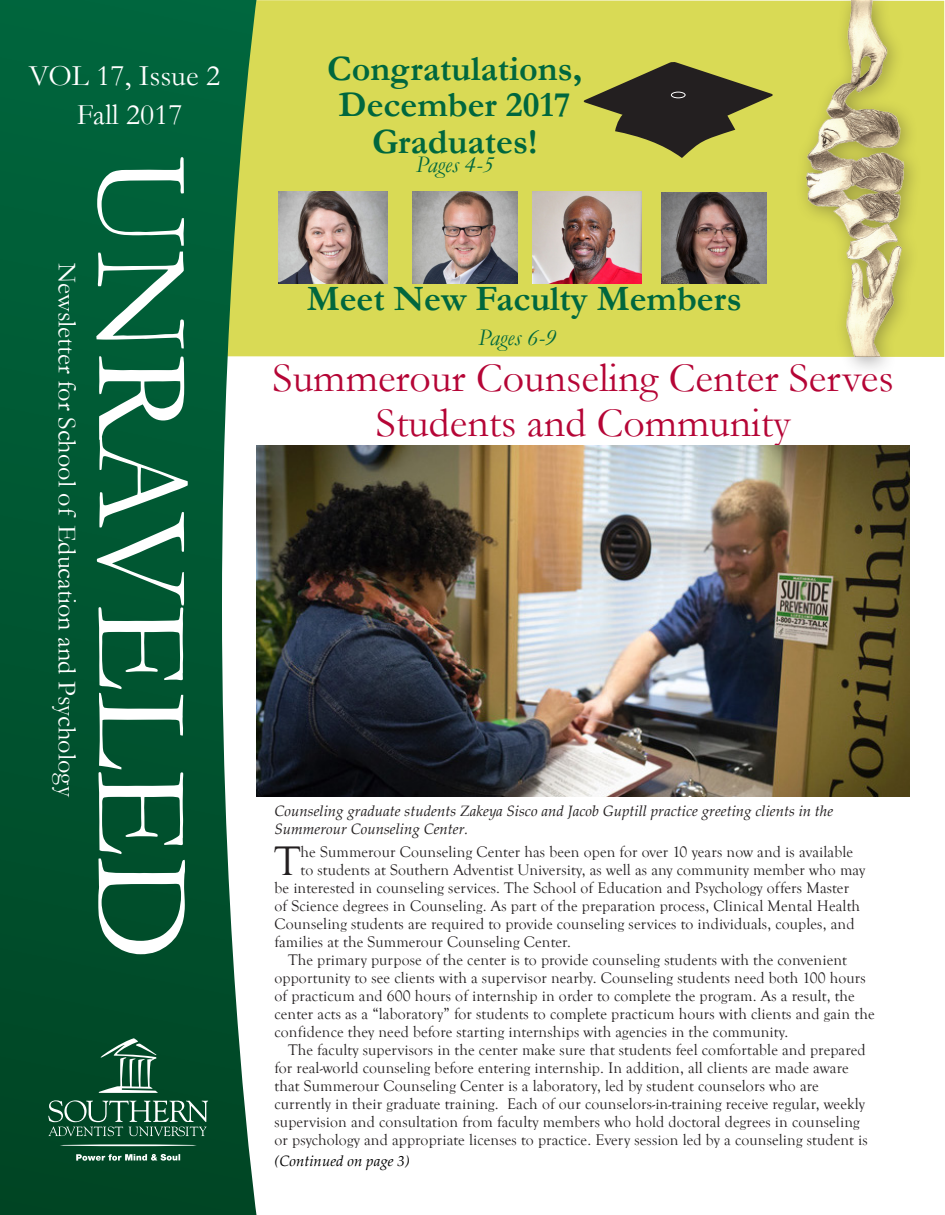
<style>
.page{position:relative;width:945px;height:1215px;background:#fff}
.page>*{position:absolute;margin:0;border:0;box-sizing:border-box;transform-origin:0 0}
.t1{font:134.7px "Garamond";color:#fff}
.t2{font:42.45px "Goudy Old Style T";color:#231f20}
.t3{font:42px/45px "Garamond";color:#b50536;text-align:center}
.t4{font:700 36px/36.9px "Garamond";color:#00673e;text-align:center}
.t5{font:30px "Garamond";color:#fff}
.t6{font:26.25px "Garamond";color:#fff}
.t7{font:italic 24px "Garamond";color:#00673e}
.t8{font:15.75px "Goudy Old Style T";letter-spacing:.01em;color:#231f20}
.t9{font:italic 15px/18px "Palatino Linotype";color:#231f20}
.t10{font:italic 15px "Palatino Linotype";color:#000}
</style>
<div class="page">
<div style="left:256px;top:0;width:688px;height:357px;background:#d9da55"></div>
<div style="left:794px;top:0;width:129px;height:376px;background:#231f20;opacity:.35"></div>
<img style="left:791px;top:0;width:128px;height:357px">
<svg style="left:0;top:0;width:256px;height:1215px;background:#166440"></svg>
<svg style="left:99px;top:1038px;width:59px;height:55px;background:#3d745a"></svg>
<svg style="left:48px;top:1100px;width:160px;height:36px;background:#356d53"></svg>
<svg style="left:76px;top:1154px;width:104px;height:7px"></svg>
<hr style="left:60px;top:1144px;width:137px;height:2px;background:#fff;border-radius:50%">
<svg style="left:583px;top:62px;width:190px;height:96px;background:#7e7c3a"></svg>
<div style="left:671px;top:92px;width:14px;height:6px;border:1px solid #fff;border-radius:50%"></div>
<img style="left:412px;top:192px;width:106px;height:92px">
<img style="left:278px;top:192px;width:109px;height:92px">
<img style="left:532px;top:192px;width:109px;height:92px">
<img style="left:662px;top:192px;width:105px;height:92px">
<img style="left:256px;top:446px;width:654px;height:350px">
<h3 class="t5" style="left:29px;top:56px;width:193px">VOL 17, Issue 2</h3>
<h3 class="t5" style="left:77px;top:94px;width:107px">Fall 2017</h3>
<h3 class="t6" style="left:85px;top:263px;width:536px;rotate:90deg">Newsletter for School of Education and Psychology</h3>
<h1 class="t1" style="left:232px;top:155px;width:808px;rotate:90deg">UNRAVELED</h1>
<h3 class="t4" style="left:327px;top:50px;width:256px">Congratulations,<br>December 2017<br>Graduates!</h3>
<h3 class="t7" style="left:416px;top:148px;width:79px">Pages 4-5</h3>
<h3 class="t4" style="left:307px;top:280px;width:437px">Meet New Faculty Members</h3>
<h3 class="t7" style="left:478px;top:321px;width:79px">Pages 6-9</h3>
<h3 class="t3" style="left:273px;top:354px;width:623px">Summerour Counseling Center Serves<br>Students and Community</h3>
<p class="t9" style="left:274px;top:802px;width:560px">Counseling graduate students Zakeya Sisco and Jacob Guptill practice greeting clients in the<br>Summerour Counseling Center.</p>
<h2 class="t2" style="left:274px;top:838px;width:27px">T</h2>
<p class="t8" style="left:301px;top:843px;width:554px">he Summerour Counseling Center has been open for over 10 years now and is available</p>
<p class="t8" style="left:301px;top:861px;width:566px">to students at Southern Adventist University, as well as any community member who may</p>
<p class="t8" style="left:275px;top:879px;width:576px">be interested in counseling services. The School of Education and Psychology offers Master</p>
<p class="t8" style="left:275px;top:897px;width:587px">of Science degrees in Counseling. As part of the preparation process, Clinical Mental Health</p>
<p class="t8" style="left:275px;top:915px;width:582px">Counseling students are required to provide counseling services to individuals, couples, and</p>
<p class="t8" style="left:275px;top:933px;width:298px">families at the Summerour Counseling Center.</p>
<p class="t8" style="left:288px;top:951px;width:560px">The primary purpose of the center is to provide counseling students with the convenient</p>
<p class="t8" style="left:275px;top:969px;width:593px">opportunity to see clients with a supervisor nearby. Counseling students need both 100 hours</p>
<p class="t8" style="left:275px;top:987px;width:582px">of practicum and 600 hours of internship in order to complete the program. As a result, the</p>
<p class="t8" style="left:275px;top:1005px;width:602px">center acts as a “laboratory” for students to complete practicum hours with clients and gain the</p>
<p class="t8" style="left:275px;top:1023px;width:515px">confidence they need before starting internships with agencies in the community.</p>
<p class="t8" style="left:288px;top:1041px;width:579px">The faculty supervisors in the center make sure that students feel comfortable and prepared</p>
<p class="t8" style="left:275px;top:1059px;width:576px">for real-world counseling before entering internship. In addition, all clients are made aware</p>
<p class="t8" style="left:275px;top:1077px;width:546px">that Summerour Counseling Center is a laboratory, led by student counselors who are</p>
<p class="t8" style="left:275px;top:1095px;width:592px">currently in their graduate training. Each of our counselors-in-training receive regular, weekly</p>
<p class="t8" style="left:275px;top:1113px;width:587px">supervision and consultation from faculty members who hold doctoral degrees in counseling</p>
<p class="t8" style="left:275px;top:1131px;width:595px">or psychology and appropriate licenses to practice. Every session led by a counseling student is</p>
<p class="t10" style="left:274px;top:1150px;width:137px">(Continued on page 3)</p>
</div>
